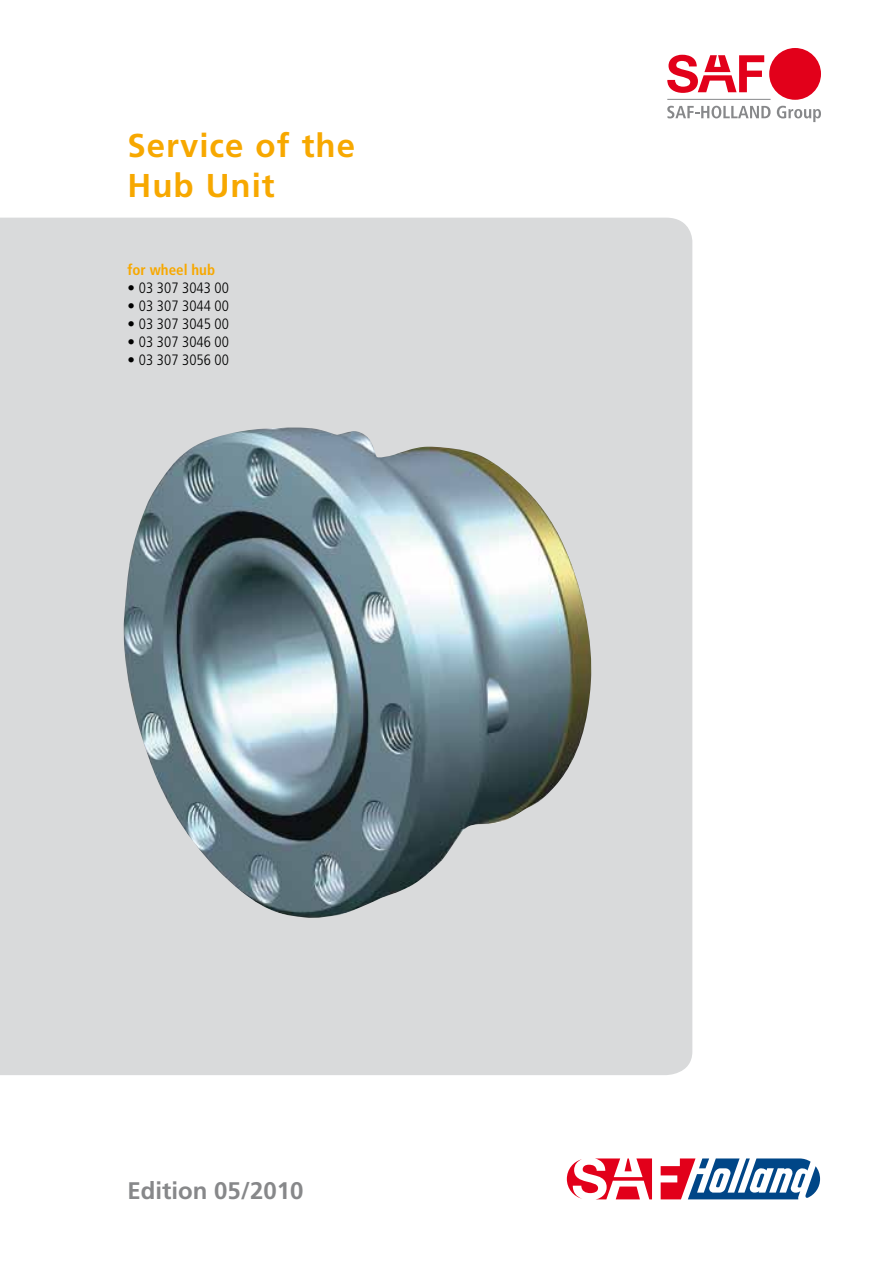
<style>
.page{position:relative;width:893px;height:1263px;background:#fff}
.page>*{position:absolute;margin:0;border:0;box-sizing:border-box;transform-origin:0 0}
.t1{font:700 33px/40.5px "Frutiger LT Std";letter-spacing:.03em;color:#f7a800}
.t2{font:700 24px "Frutiger";color:#87888a}
.t3{font:300 condensed 15px "Frutiger";color:#000}
.t4{font:700 condensed 15px "Frutiger";color:#f7a800}
</style>
<div class="page">
<div style="left:0;top:218px;width:692px;height:857px;background:#d9dadb"></div>
<img style="left:121px;top:428px;width:472px;height:491px">
<svg style="left:567px;top:1158px;width:253px;height:42px"></svg>
<hr style="left:667px;top:99px;width:104px;height:1px;background:#87888a">
<svg style="left:667px;top:106px;width:104px;height:12px"></svg>
<svg style="left:777px;top:106px;width:44px;height:16px"></svg>
<div style="left:769px;top:48px;width:52px;height:52px;background:#e2001a;border-radius:50%"></div>
<svg style="left:667px;top:55px;width:97px;height:38px"></svg>
<h1 class="t1" style="left:128px;top:125px;width:229px">Service of the<br>Hub Unit</h1>
<p class="t4" style="left:128px;top:261px;width:89px">for wheel hub</p>
<p class="t3" style="left:128px;top:279px;width:103px">• 03 307 3043 00</p>
<p class="t3" style="left:128px;top:297px;width:103px">• 03 307 3044 00</p>
<p class="t3" style="left:128px;top:315px;width:103px">• 03 307 3045 00</p>
<p class="t3" style="left:128px;top:333px;width:103px">• 03 307 3046 00</p>
<p class="t3" style="left:128px;top:351px;width:103px">• 03 307 3056 00</p>
<h2 class="t2" style="left:128px;top:1176px;width:178px">Edition 05/2010</h2>
</div>
